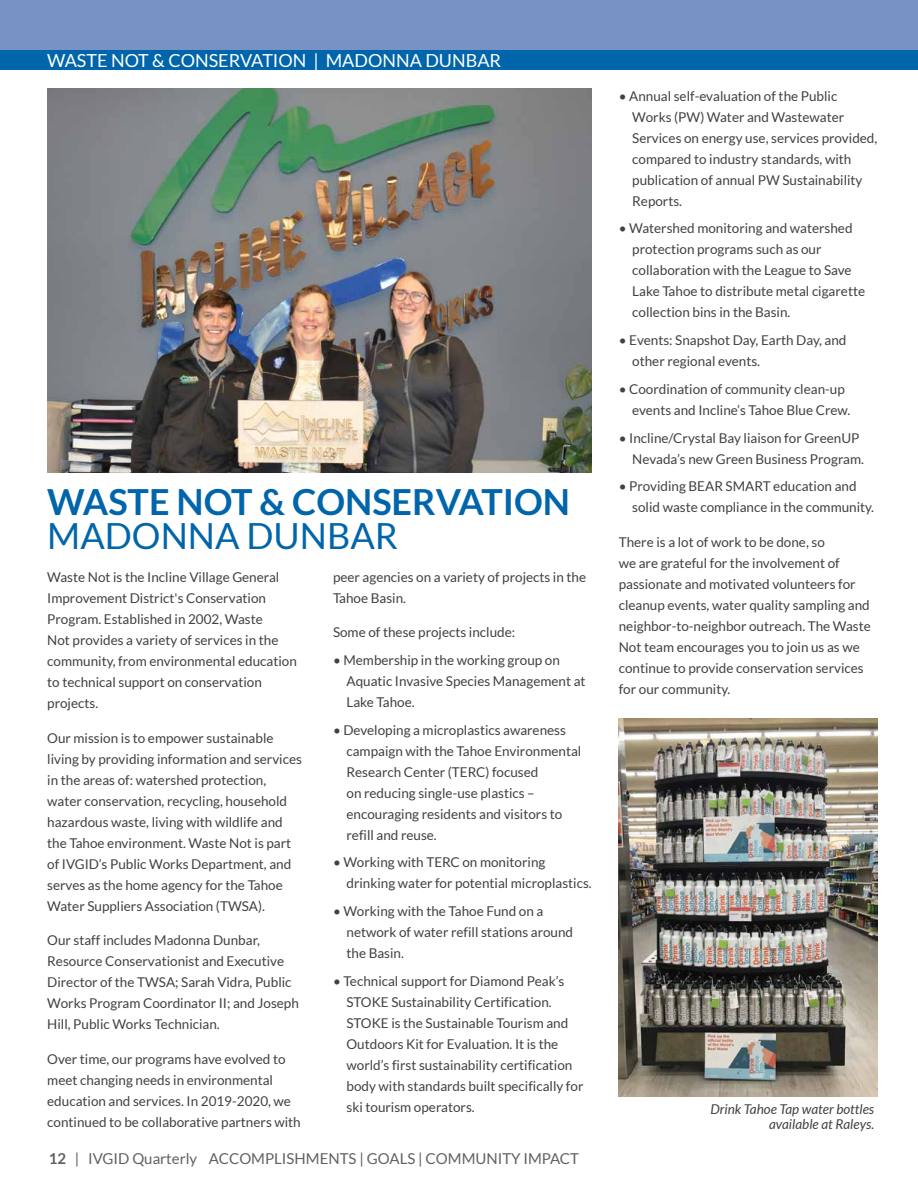
<style>
.page{position:relative;width:918px;height:1188px;background:#fff}
.page>*{position:absolute;margin:0;border:0;box-sizing:border-box;transform-origin:0 0}
.t1{font:700 36px "Lato";color:#0065aa}
.t2{font:36px "Lato";color:#0065aa}
.t3{font:18px "Lato";color:#fff}
.t4{font:15px "Lato";color:#606163}
.t5{font:13.5px/21px "Lato";color:#414042}
.t6{font:italic 13.5px/15px "Lato";color:#414042;text-align:right}
.s1{font-weight:700}
</style>
<div class="page">
<div style="left:0;top:0;width:918px;height:67px;background:#7792c4"></div>
<div style="left:0;top:50px;width:918px;height:20px;background:#0065aa"></div>
<img style="left:47px;top:89px;width:545px;height:383px">
<img style="left:619px;top:718px;width:259px;height:378px">
<h2 class="t3" style="left:47px;top:50px;width:455px">WASTE NOT &amp; CONSERVATION | MADONNA DUNBAR</h2>
<h1 class="t1" style="left:47px;top:481px;width:524px">WASTE NOT &amp; CONSERVATION</h1>
<h1 class="t2" style="left:47px;top:516px;width:352px">MADONNA DUNBAR</h1>
<p class="t5" style="left:333px;top:566px;width:255px">peer agencies on a variety of projects in the<br>Tahoe Basin.</p>
<p class="t5" style="left:333px;top:622px;width:184px">Some of these projects include:</p>
<p class="t5" style="left:346px;top:649px;width:241px;text-indent:-14px">• Membership in the working group on<br>Aquatic Invasive Species Management at<br>Lake Tahoe.</p>
<p class="t5" style="left:346px;top:719px;width:236px;text-indent:-14px">• Developing a microplastics awareness campaign with the Tahoe Environmental Research Center (TERC) focused<br>on reducing single-use plastics – encouraging residents and visitors to refill and reuse.</p>
<p class="t5" style="left:346px;top:852px;width:247px;text-indent:-14px">• Working with TERC on monitoring drinking water for potential microplastics.</p>
<p class="t5" style="left:346px;top:901px;width:228px;text-indent:-14px">• Working with the Tahoe Fund on a network of water refill stations around the Basin.</p>
<p class="t5" style="left:346px;top:970px;width:238px;text-indent:-14px">• Technical support for Diamond Peak’s STOKE Sustainability Certification.<br>STOKE is the Sustainable Tourism and Outdoors Kit for Evaluation. It is the world’s first sustainability certification body with standards built specifically for ski tourism operators.</p>
<p class="t5" style="left:47px;top:567px;width:251px">Waste Not is the Incline Village General Improvement District's Conservation Program. Established in 2002, Waste<br>Not provides a variety of services in the community, from environmental education to technical support on conservation projects.</p>
<p class="t5" style="left:47px;top:727px;width:256px">Our mission is to empower sustainable living by providing information and services in the areas of: watershed protection, water conservation, recycling, household hazardous waste, living with wildlife and the Tahoe environment. Waste Not is part of IVGID’s Public Works Department, and serves as the home agency for the Tahoe Water Suppliers Association (TWSA).</p>
<p class="t5" style="left:47px;top:930px;width:253px">Our staff includes Madonna Dunbar, Resource Conservationist and Executive Director of the TWSA; Sarah Vidra, Public Works Program Coordinator II; and Joseph Hill, Public Works Technician.</p>
<p class="t5" style="left:47px;top:1048px;width:255px">Over time, our programs have evolved to meet changing needs in environmental education and services. In 2019-2020, we continued to be collaborative partners with</p>
<p class="t4" style="left:49px;top:1150px;width:532px"><span class="s1">12</span> | IVGID Quarterly ACCOMPLISHMENTS | GOALS | COMMUNITY IMPACT</p>
<p class="t5" style="left:632px;top:85px;width:247px;text-indent:-14px">• Annual self-evaluation of the Public Works (PW) Water and Wastewater Services on energy use, services provided, compared to industry standards, with publication of annual PW Sustainability Reports.</p>
<p class="t5" style="left:632px;top:218px;width:234px;text-indent:-14px">• Watershed monitoring and watershed protection programs such as our collaboration with the League to Save Lake Tahoe to distribute metal cigarette collection bins in the Basin.</p>
<p class="t5" style="left:632px;top:330px;width:216px;text-indent:-14px">• Events: Snapshot Day, Earth Day, and other regional events.</p>
<p class="t5" style="left:632px;top:378px;width:220px;text-indent:-14px">• Coordination of community clean-up events and Incline’s Tahoe Blue Crew.</p>
<p class="t5" style="left:632px;top:427px;width:233px;text-indent:-14px">• Incline/Crystal Bay liaison for GreenUP<br>Nevada’s new Green Business Program.</p>
<p class="t5" style="left:632px;top:476px;width:243px;text-indent:-14px">• Providing BEAR SMART education and solid waste compliance in the community.</p>
<p class="t5" style="left:619px;top:532px;width:254px">There is a lot of work to be done, so<br>we are grateful for the involvement of passionate and motivated volunteers for cleanup events, water quality sampling and neighbor-to-neighbor outreach. The Waste Not team encourages you to join us as we continue to provide conservation services for our community.</p>
<p class="t6" style="left:710px;top:1102px;width:165px">Drink Tahoe Tap water bottles available at Raleys.</p>
</div>
